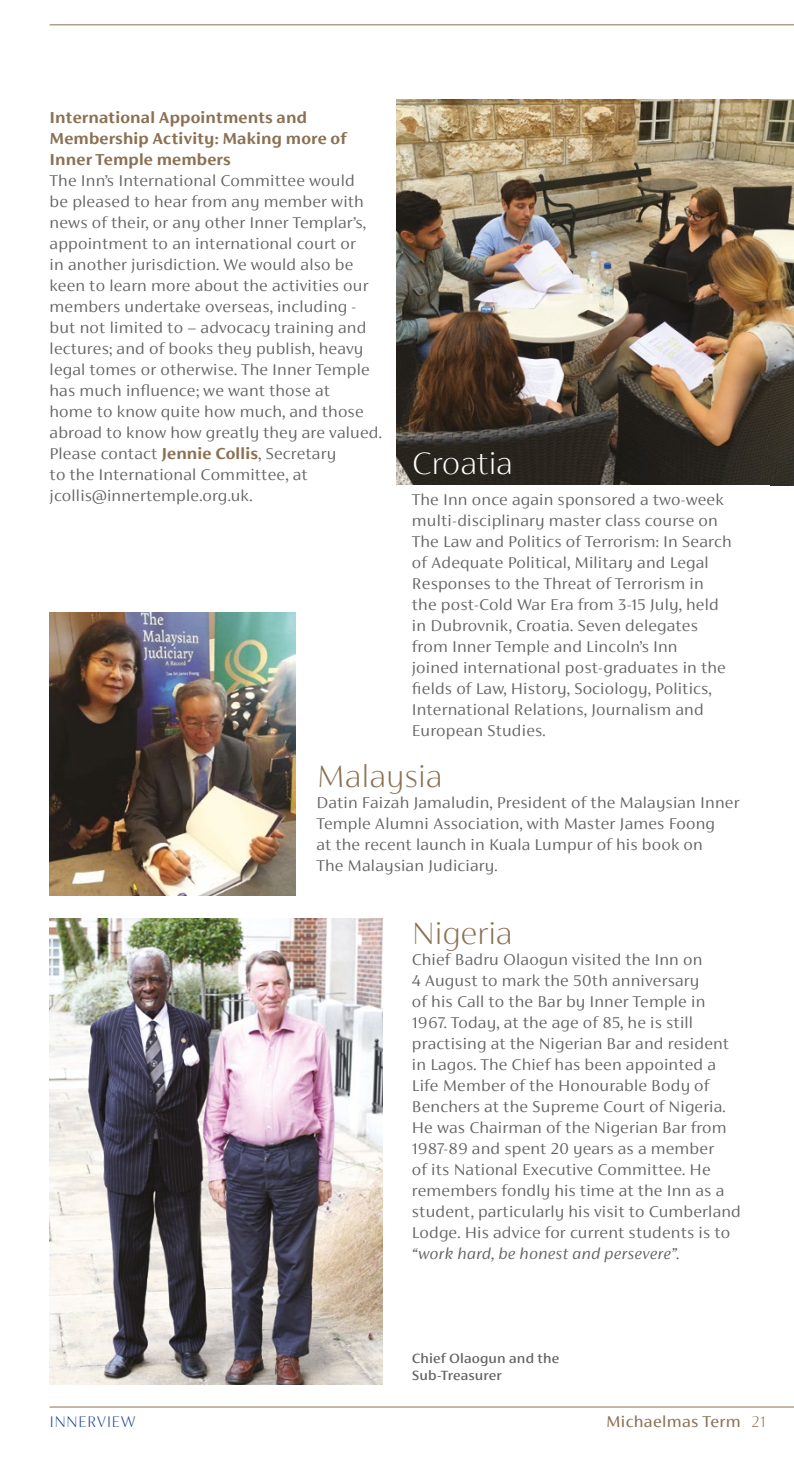
<style>
.page{position:relative;width:794px;height:1474px;background:#fff}
.page>*{position:absolute;margin:0;border:0;box-sizing:border-box;transform-origin:0 0}
.t1{font:100 35px "FS Siena";letter-spacing:-.005em;color:#8b7153}
.t2{font:100 35px "FS Siena";letter-spacing:-.01em;color:#fff}
.t3{font:300 17.5px/21px "FS Siena";letter-spacing:.01em;color:#646363}
.NiN_8_5text{font:700 17.5px/21px "FS Siena";letter-spacing:.01em;color:#8b7153}
.t4{font:17.5px "FS Siena";letter-spacing:.02em;color:#8b7153}
.t5{font:100 17.5px "FS Siena";letter-spacing:.02em;color:#164194}
.t6{font:500 14.88px/17.5px "FS Siena";letter-spacing:.01em;color:#646363}
.s1{font-weight:700;color:#8b7153}
.s2{font-style:italic}
.s3{font-weight:100}
</style>
<div class="page">
<hr style="left:50px;top:1406px;width:744px;height:1px;background:#8b7153">
<hr style="left:50px;top:24px;width:744px;height:1px;background:#8b7153">
<img style="left:397px;top:99px;width:397px;height:386px">
<img style="left:50px;top:613px;width:245px;height:282px">
<img style="left:50px;top:918px;width:332px;height:466px">
<p class="NiN_8_5text" style="left:50px;top:106px;width:298px">International Appointments and<br>Membership Activity: Making more of<br>Inner Temple members</p>
<p class="t3" style="left:50px;top:169px;width:334px">The Inn’s International Committee would<br>be pleased to hear from any member with news of their, or any other Inner Templar’s, appointment to an international court or<br>in another jurisdiction. We would also be keen to learn more about the activities our members undertake overseas, including - but not limited to – advocacy training and lectures; and of books they publish, heavy legal tomes or otherwise. The Inner Temple has much influence; we want those at<br>home to know quite how much, and those abroad to know how greatly they are valued.<br>Please contact <span class="s1">Jennie Collis</span>, Secretary<br>to the International Committee, at jcollis@innertemple.org.uk.</p>
<p class="t2" style="left:412px;top:445px;width:102px">Croatia</p>
<p class="t3" style="left:412px;top:488px;width:321px">The Inn once again sponsored a two-week multi-disciplinary master class course on The Law and Politics of Terrorism: In Search of Adequate Political, Military and Legal Responses to the Threat of Terrorism in the post-Cold War Era from 3-15 July, held in Dubrovnik, Croatia. Seven delegates from Inner Temple and Lincoln’s Inn<br>joined international post-graduates in the fields of Law, History, Sociology, Politics, International Relations, Journalism and European Studies.</p>
<p class="t1" style="left:316px;top:758px;width:128px">Malaysia</p>
<p class="t3" style="left:316px;top:791px;width:424px">Datin Faizah Jamaludin, President of the Malaysian Inner Temple Alumni Association, with Master James Foong<br>at the recent launch in Kuala Lumpur of his book on<br>The Malaysian Judiciary.</p>
<p class="t1" style="left:412px;top:915px;width:102px">Nigeria</p>
<p class="t3" style="left:412px;top:948px;width:330px">Chief Badru Olaogun visited the Inn on<br>4 August to mark the 50th anniversary<br>of his Call to the Bar by Inner Temple in 1967. Today, at the age of 85, he is still practising at the Nigerian Bar and resident in Lagos. The Chief has been appointed a Life Member of the Honourable Body of Benchers at the Supreme Court of Nigeria.<br>He was Chairman of the Nigerian Bar from 1987-89 and spent 20 years as a member<br>of its National Executive Committee. He remembers fondly his time at the Inn as a student, particularly his visit to Cumberland Lodge. His advice for current students is to <span class="s2">“work hard, be honest and persevere”.</span></p>
<p class="t6" style="left:412px;top:1349px;width:149px">Chief Olaogun and the<br>Sub-Treasurer</p>
<p class="t5" style="left:50px;top:1412px;width:87px">INNERVIEW</p>
<p class="t4" style="left:606px;top:1412px;width:161px">Michaelmas Term <span class="s3">21</span></p>
</div>
